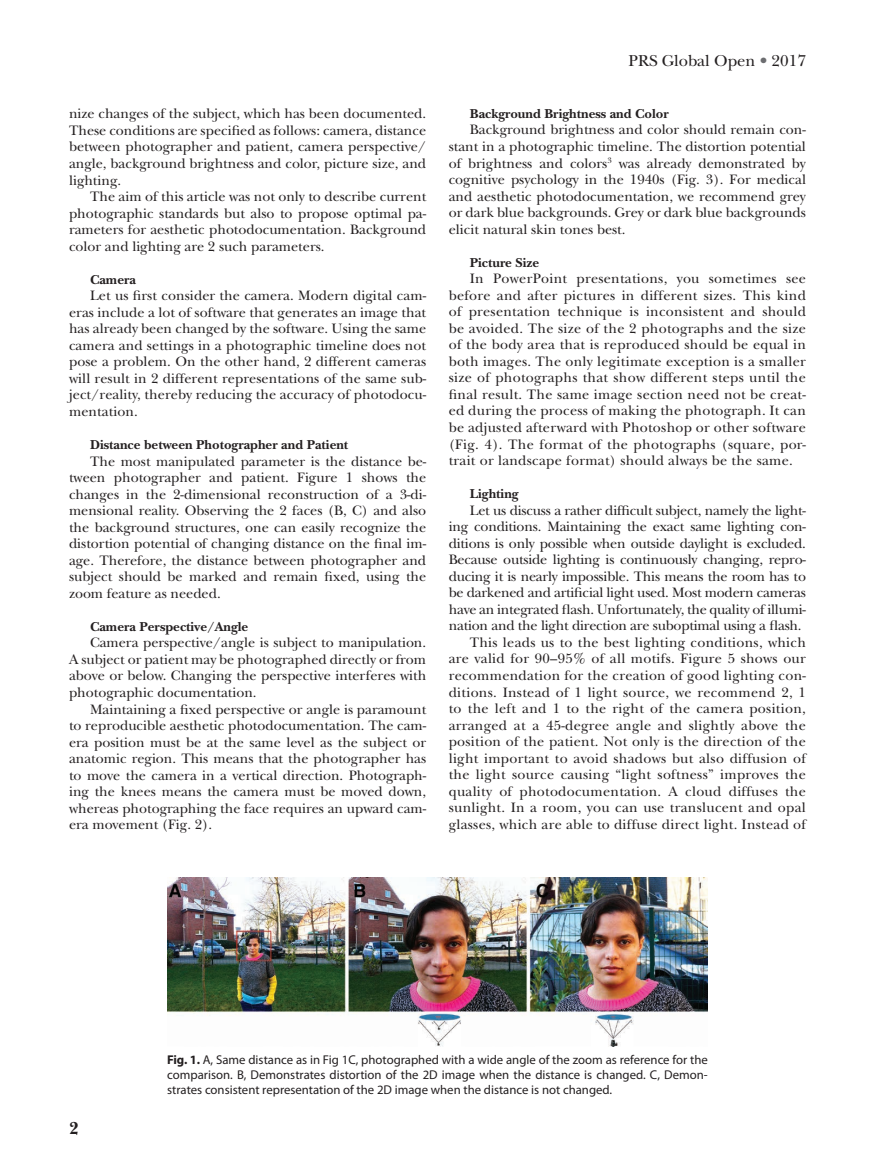
<style>
.page{position:relative;width:878px;height:1175px;background:#fff}
.page>*{position:absolute;margin:0;border:0;box-sizing:border-box;transform-origin:0 0}
.t1{font:700 18px "New Baskerville";color:#231f20}
.t2{font:16.5px "New Baskerville";color:#231f20}
.t3{font:14.25px/16.5px "New Baskerville";color:#231f20;text-align:justify}
.t4{font:14.25px "New Baskerville";letter-spacing:.02em;color:#231f20}
.t5{font:700 13.5px "New Baskerville";color:#231f20}
.t6{font:12.75px/15px "Myriad Pro";color:#231f20;text-align:justify}
.s1{color:#6c6d70}
.s2{font-weight:700}
</style>
<div class="page">
<img style="left:167px;top:877px;width:540px;height:169px">
<p class="t3" style="left:69px;top:106px;width:359px">nize changes of the subject, which has been documented.<br>These conditions are specified as follows: camera, distance between photographer and patient, camera perspective/ angle, background brightness and color, picture size, and lighting.</p>
<p class="t3" style="left:69px;top:188px;width:359px;text-indent:21px">The aim of this article was not only to describe current photographic standards but also to propose optimal pa&shy;rameters for aesthetic photodocumentation. Background color and lighting are 2 such parameters.</p>
<p class="t5" style="left:90px;top:271px;width:47px">Camera</p>
<p class="t3" style="left:69px;top:287px;width:359px;text-indent:21px">Let us first consider the camera. Modern digital cam&shy;eras include a lot of software that generates an image that has already been changed by the software. Using the same camera and settings in a photographic timeline does not pose a problem. On the other hand, 2 different cameras will result in 2 different representations of the same sub&shy;ject/reality, thereby reducing the accuracy of photodocu&shy;mentation.</p>
<p class="t5" style="left:90px;top:437px;width:260px">Distance between Photographer and Patient</p>
<p class="t3" style="left:69px;top:453px;width:359px;text-indent:21px">The most manipulated parameter is the distance be&shy;tween photographer and patient. Figure 1 shows the changes in the 2-dimensional reconstruction of a 3-di&shy;mensional reality. Observing the 2 faces (B, C) and also the background structures, one can easily recognize the distortion potential of changing distance on the final im&shy;age. Therefore, the distance between photographer and subject should be marked and remain fixed, using the zoom feature as needed.</p>
<p class="t5" style="left:90px;top:618px;width:160px">Camera Perspective/Angle</p>
<p class="t3" style="left:69px;top:634px;width:359px;text-indent:21px">Camera perspective/angle is subject to manipulation.<br>A subject or patient may be photographed directly or from above or below. Changing the perspective interferes with photographic documentation.</p>
<p class="t3" style="left:69px;top:700px;width:359px;text-indent:21px">Maintaining a fixed perspective or angle is paramount to reproducible aesthetic photodocumentation. The cam&shy;era position must be at the same level as the subject or anatomic region. This means that the photographer has to move the camera in a vertical direction. Photograph&shy;ing the knees means the camera must be moved down, whereas photographing the face requires an upward cam&shy;era movement (Fig. 2).</p>
<p class="t2" style="left:628px;top:51px;width:179px">PRS Global Open <span class="s1">•</span> 2017</p>
<p class="t5" style="left:470px;top:106px;width:201px">Background Brightness and Color</p>
<p class="t3" style="left:448px;top:122px;width:359px;text-indent:21px">Background brightness and color should remain con&shy;stant in a photographic timeline. The distortion potential of brightness and colors<sup>3</sup> was already demonstrated by cognitive psychology in the 1940s (Fig. 3). For medical and aesthetic photodocumentation, we recommend grey or dark blue backgrounds. Grey or dark blue backgrounds elicit natural skin tones best.</p>
<p class="t5" style="left:470px;top:254px;width:71px">Picture Size</p>
<p class="t3" style="left:448px;top:270px;width:359px;text-indent:21px">In PowerPoint presentations, you sometimes see before and after pictures in different sizes. This kind of presentation technique is inconsistent and should be avoided. The size of the 2 photographs and the size of the body area that is reproduced should be equal in both images. The only legitimate exception is a smaller size of photographs that show different steps until the final result. The same image section need not be creat&shy;ed during the process of making the photograph. It can be adjusted afterward with Photoshop or other software (Fig. 4). The format of the photographs (square, por&shy;trait or landscape format) should always be the same.</p>
<p class="t5" style="left:470px;top:486px;width:50px">Lighting</p>
<p class="t3" style="left:470px;top:502px;width:338px">Let us discuss a rather difficult subject, namely the light-</p>
<p class="t3" style="left:448px;top:518px;width:358px">ing conditions. Maintaining the exact same lighting con-</p>
<p class="t3" style="left:448px;top:535px;width:359px">ditions is only possible when outside daylight is excluded.</p>
<p class="t3" style="left:448px;top:551px;width:359px">Because outside lighting is continuously changing, repro-</p>
<p class="t3" style="left:448px;top:568px;width:359px">ducing it is nearly impossible. This means the room has to</p>
<p class="t3" style="left:448px;top:584px;width:358px">be darkened and artificial light used. Most modern cameras</p>
<p class="t3" style="left:448px;top:601px;width:359px">have an integrated flash. Unfortunately, the quality of illumi-</p>
<p class="t3" style="left:448px;top:617px;width:354px">nation and the light direction are suboptimal using a flash.</p>
<p class="t4" style="left:470px;top:634px;width:338px">This leads us to the best lighting conditions, which</p>
<p class="t4" style="left:448px;top:650px;width:358px">are valid for 90–95% of all motifs. Figure 5 shows our</p>
<p class="t4" style="left:448px;top:667px;width:359px">recommendation for the creation of good lighting con-</p>
<p class="t4" style="left:448px;top:683px;width:359px">ditions. Instead of 1 light source, we recommend 2, 1</p>
<p class="t4" style="left:448px;top:700px;width:358px">to the left and 1 to the right of the camera position,</p>
<p class="t4" style="left:448px;top:716px;width:358px">arranged at a 45-degree angle and slightly above the</p>
<p class="t4" style="left:448px;top:733px;width:358px">position of the patient. Not only is the direction of the</p>
<p class="t4" style="left:448px;top:749px;width:358px">light important to avoid shadows but also diffusion of</p>
<p class="t4" style="left:448px;top:766px;width:358px">the light source causing “light softness” improves the</p>
<p class="t4" style="left:448px;top:783px;width:358px">quality of photodocumentation. A cloud diffuses the</p>
<p class="t4" style="left:448px;top:799px;width:358px">sunlight. In a room, you can use translucent and opal</p>
<p class="t4" style="left:448px;top:816px;width:359px">glasses, which are able to diffuse direct light. Instead of</p>
<p class="t1" style="left:69px;top:1118px;width:11px">2</p>
<p class="t6" style="left:167px;top:1052px;width:542px"><span class="s2">Fig. 1.</span> A, Same distance as in Fig 1C, photographed with a wide angle of the zoom as reference for the comparison. B, Demonstrates distortion of the 2D image when the distance is changed. C, Demon&shy;strates consistent representation of the 2D image when the distance is not changed.</p>
</div>
